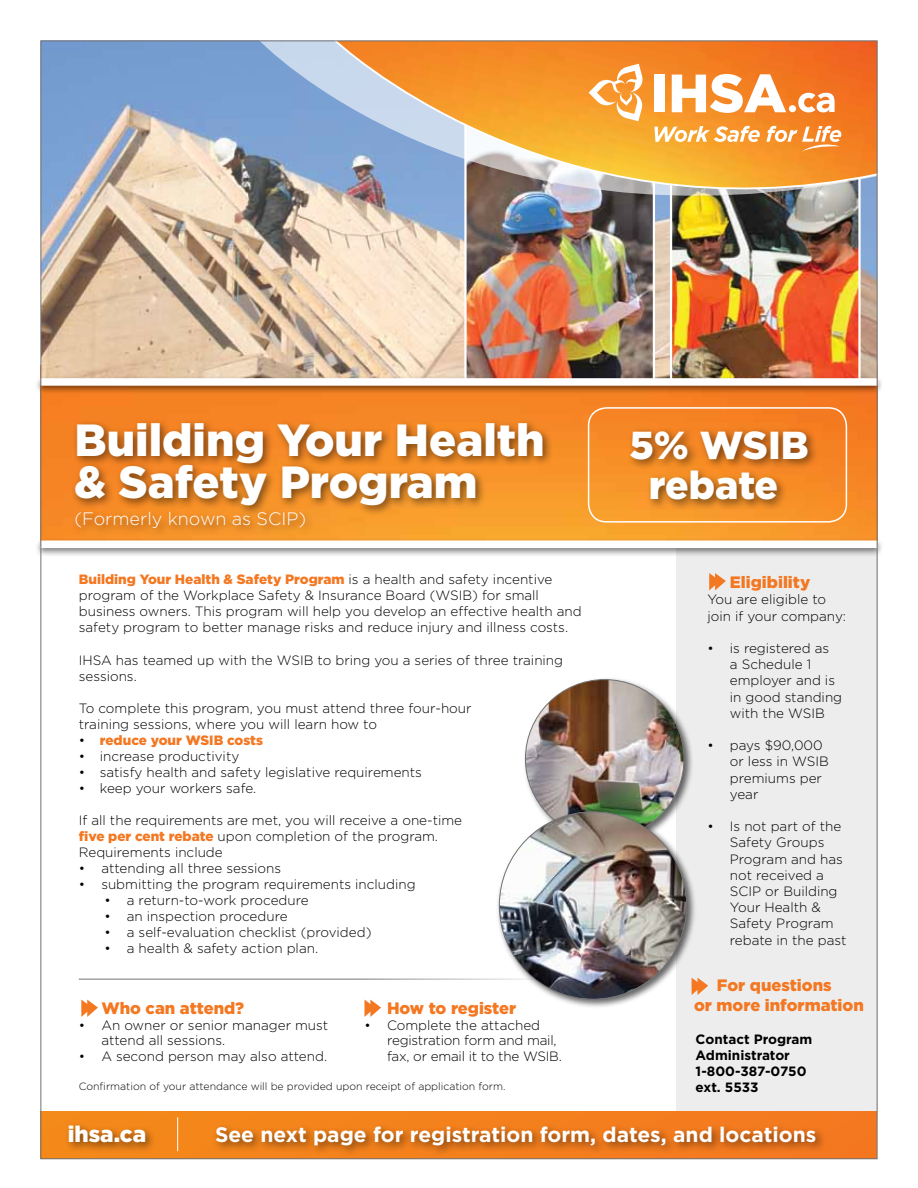
<style>
.page{position:relative;width:918px;height:1188px;background:#fff}
.page>*{position:absolute;margin:0;border:0;box-sizing:border-box;transform-origin:0 0}
.t1{font:900 45px/42px "Gotham";color:#fff}
.t2{font:900 39px/40.5px "Gotham";letter-spacing:-.005em;color:#fff;text-align:center}
.t3{font:900 22.5px "Gotham";color:#fff}
.t4{font:700 21px "Gotham";color:#fff}
.t5{font:300 18px "Gotham";color:#fff}
.t6{font:900 16.5px/19.8px "Gotham";color:#f47721;text-align:center}
.t7{font:300 13.5px/16.2px "Gotham";color:#000}
.t8{font:700 13.5px/16.2px "Gotham";color:#000}
.t9{font:900 13.5px "Gotham";color:#f47721}
.t10{font:300 10.5px "Gotham";color:#000}
.s1{font-weight:900;color:#f47721}
.s2{font-weight:300;color:#000}
</style>
<div class="page">
<div style="left:676px;top:436px;width:202px;height:681px;background:#ededee"></div>
<img style="left:42px;top:395px;width:834px;height:143px">
<img style="left:42px;top:42px;width:834px;height:333px">
<img style="left:467px;top:243px;width:185px;height:132px">
<img style="left:673px;top:243px;width:185px;height:132px">
<div style="left:40px;top:1111px;width:838px;height:48px;background:#f4821c"></div>
<hr style="left:177px;top:1117px;width:1px;height:34px;background:#fff">
<div style="left:64px;top:1121px;width:92px;height:33px;background:#000;opacity:.5"></div>
<svg style="left:81px;top:1000px;width:17px;height:17px"></svg>
<svg style="left:364px;top:1000px;width:17px;height:17px"></svg>
<svg style="left:709px;top:573px;width:17px;height:17px"></svg>
<hr style="left:79px;top:979px;width:488px;height:1px;background:#717073">
<div style="left:34px;top:375px;width:850px;height:20px;background:#000;opacity:.5"></div>
<div style="left:40px;top:378px;width:838px;height:8px;background:#fff"></div>
<div style="left:34px;top:538px;width:850px;height:19px;background:#000;opacity:.5"></div>
<div style="left:40px;top:540px;width:838px;height:8px;background:#fff"></div>
<div style="left:212px;top:1122px;width:615px;height:35px;background:#000;opacity:.5"></div>
<div style="left:71px;top:418px;width:483px;height:121px;background:#000;opacity:.5"></div>
<div style="left:626px;top:427px;width:193px;height:85px;background:#000;opacity:.5"></div>
<div style="left:588px;top:407px;width:259px;height:116px;border:2px solid #fff;border-radius:18px"></div>
<svg style="left:259px;top:42px;width:74px;height:198px;background:#93a6bf"></svg>
<img style="left:333px;top:42px;width:543px;height:201px">
<svg style="left:589px;top:64px;width:55px;height:57px"></svg>
<div style="left:654px;top:75px;width:11px;height:37px;background:#fff"></div>
<svg style="left:654px;top:126px;width:106px;height:16px"></svg>
<svg style="left:766px;top:126px;width:75px;height:26px"></svg>
<svg style="left:672px;top:74px;width:163px;height:39px"></svg>
<div style="left:522px;top:676px;width:171px;height:172px;background:#000;opacity:.6"></div>
<img style="left:525px;top:680px;width:159px;height:158px;border-radius:79px">
<div style="left:496px;top:809px;width:200px;height:200px;background:#000;opacity:.6"></div>
<img style="left:499px;top:812px;width:188px;height:187px;border-radius:94px">
<svg style="left:692px;top:978px;width:16px;height:17px"></svg>
<h1 class="t1" style="left:75px;top:418px;width:472px">Building Your Health &amp; Safety Program</h1>
<h3 class="t5" style="left:75px;top:509px;width:233px">(Formerly known as SCIP)</h3>
<p class="t7" style="left:79px;top:571px;width:504px"><span class="s1">Building Your Health &amp; Safety Program</span> is a health and safety incentive program of the Workplace Safety &amp; Insurance Board (WSIB) for small business owners. This program will help you develop an effective health and safety program to better manage risks and reduce injury and illness costs.</p>
<p class="t7" style="left:79px;top:652px;width:486px">IHSA has teamed up with the WSIB to bring you a series of three training sessions.</p>
<p class="t7" style="left:79px;top:700px;width:394px">To complete this program, you must attend three four-hour training sessions, where you will learn how to</p>
<p class="t9" style="left:79px;top:732px;width:186px"><span class="s2">•</span> reduce your WSIB costs</p>
<p class="t7" style="left:79px;top:748px;width:162px">• increase productivity</p>
<p class="t7" style="left:79px;top:764px;width:345px">• satisfy health and safety legislative requirements</p>
<p class="t7" style="left:79px;top:780px;width:179px">• keep your workers safe.</p>
<p class="t7" style="left:79px;top:812px;width:385px">If all the requirements are met, you will receive a one-time <span class="s1">five per cent rebate</span> upon completion of the program.<br>Requirements include</p>
<p class="t7" style="left:79px;top:860px;width:204px">• attending all three sessions</p>
<p class="t7" style="left:79px;top:876px;width:338px">• submitting the program requirements including</p>
<p class="t7" style="left:104px;top:892px;width:206px">• a return-to-work procedure</p>
<p class="t7" style="left:104px;top:908px;width:185px">• an inspection procedure</p>
<p class="t7" style="left:104px;top:924px;width:269px">• a self-evaluation checklist (provided)</p>
<p class="t7" style="left:104px;top:940px;width:215px">• a health &amp; safety action plan.</p>
<p class="t6" style="left:101px;top:998px;width:144px">Who can attend?</p>
<p class="t7" style="left:101px;top:1017px;width:228px;line-height:15.6px;text-indent:-23px">• An owner or senior manager must attend all sessions.</p>
<p class="t7" style="left:79px;top:1048px;width:250px">• A second person may also attend.</p>
<p class="t6" style="left:387px;top:998px;width:131px">How to register</p>
<p class="t7" style="left:387px;top:1017px;width:176px;line-height:15.6px;text-indent:-23px">• Complete the attached registration form and mail, fax, or email it to the WSIB.</p>
<p class="t10" style="left:79px;top:1081px;width:428px">Confirmation of your attendance will be provided upon receipt of application form.</p>
<h2 class="t2" style="left:629px;top:424px;width:181px">5% WSIB rebate</h2>
<p class="t6" style="left:730px;top:572px;width:82px">Eligibility</p>
<p class="t7" style="left:707px;top:591px;width:140px">You are eligible to join if your company:</p>
<p class="t7" style="left:730px;top:640px;width:114px;text-indent:-23px">• is registered as<br>a Schedule 1 employer and is in good standing with the WSIB</p>
<p class="t7" style="left:730px;top:737px;width:101px;text-indent:-23px">• pays $90,000 or less in WSIB premiums per year</p>
<p class="t7" style="left:730px;top:818px;width:118px;text-indent:-23px">• Is not part of the<br>Safety Groups<br>Program and has not received a<br>SCIP or Building<br>Your Health &amp;<br>Safety Program rebate in the past</p>
<p class="t6" style="left:694px;top:975px;width:171px">For questions<br>or more information</p>
<p class="t8" style="left:696px;top:1030px;width:118px">Contact Program<br>Administrator<br>1-800-387-0750 ext. 5533</p>
<h3 class="t3" style="left:68px;top:1121px;width:80px">ihsa.ca</h3>
<h3 class="t4" style="left:215px;top:1123px;width:603px">See next page for registration form, dates, and locations</h3>
</div>
